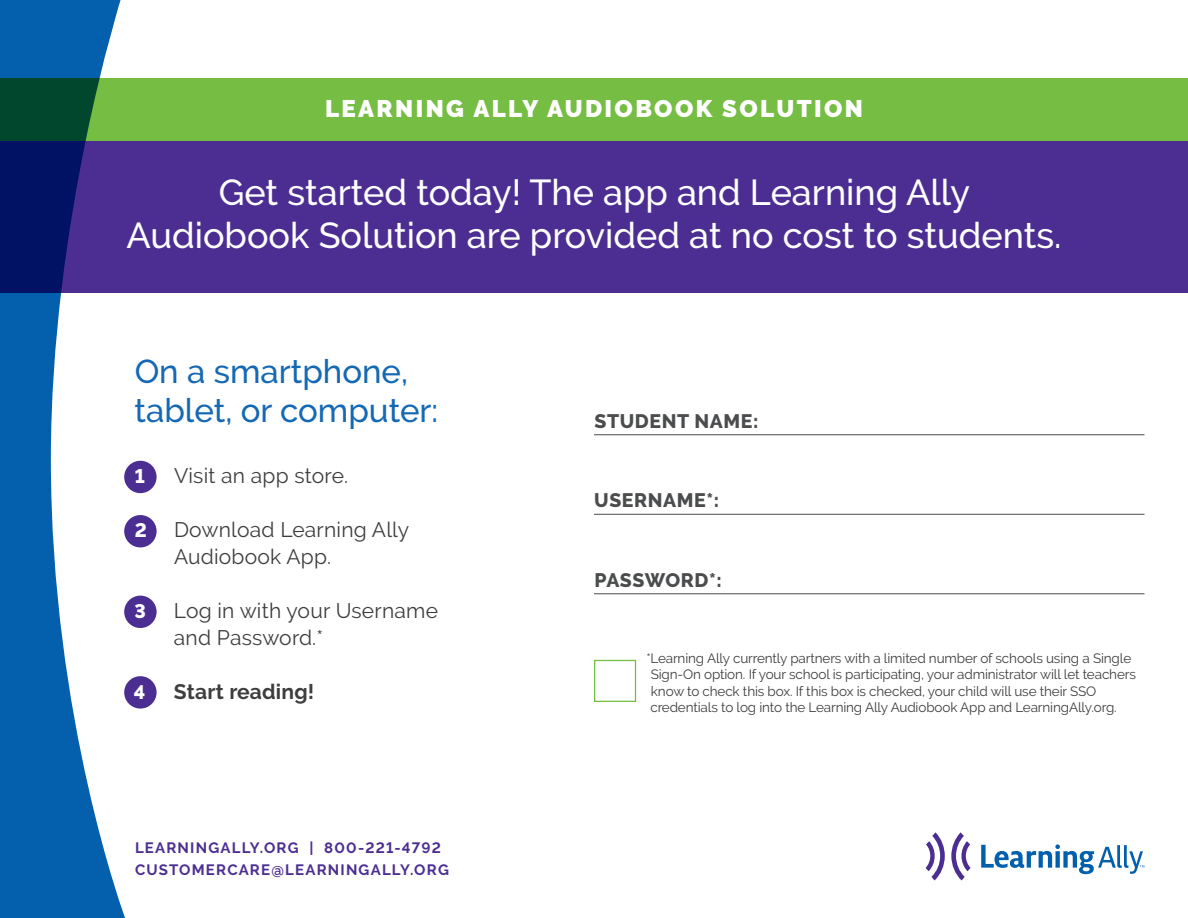
<style>
.page{position:relative;width:1188px;height:918px;background:#fff}
.page>*{position:absolute;margin:0;border:0;box-sizing:border-box;transform-origin:0 0}
.t1{font:500 36px/43.5px "Raleway";color:#fff;text-align:center}
.t2{font:500 33px/39px "Raleway";color:#1569b4}
.t3{font:900 24px "Raleway";letter-spacing:.1em;color:#fff}
.t4{font:21px/27px "Raleway";letter-spacing:.01em;color:#3e3e3f}
.t5{font:700 21px "Raleway";letter-spacing:.01em;color:#3e3e3f}
.t6{font:800 19.5px "Raleway";letter-spacing:.03em;color:#4b4c4d}
.t7{font:800 19.5px "Raleway";color:#fff}
.t8{font:700 15px/22.5px "Raleway";letter-spacing:.08em;color:#4c2e92}
.t9{font:13.5px/16.5px "Raleway";letter-spacing:-.01em;color:#3e3e3f}
</style>
<div class="page">
<div style="left:124px;top:596px;width:33px;height:32px;background:#4c2e92;border-radius:50%"></div>
<div style="left:124px;top:676px;width:33px;height:33px;background:#4c2e92;border-radius:50%"></div>
<div style="left:124px;top:461px;width:33px;height:32px;background:#4c2e92;border-radius:50%"></div>
<div style="left:124px;top:515px;width:33px;height:32px;background:#4c2e92;border-radius:50%"></div>
<div style="left:0;top:140px;width:1188px;height:153px;background:#4c2e92"></div>
<div style="left:0;top:78px;width:1188px;height:62px;background:#75bd43"></div>
<svg style="left:951px;top:832px;width:20px;height:48px"></svg>
<svg style="left:926px;top:832px;width:19px;height:48px"></svg>
<svg style="left:981px;top:844px;width:163px;height:30px"></svg>
<svg style="left:0;top:0;width:125px;height:918px;fill:#0460ad"></svg>
<hr style="left:594px;top:434px;width:550px;height:1px;background:#4b4c4d">
<hr style="left:594px;top:514px;width:550px;height:1px;background:#4b4c4d">
<hr style="left:594px;top:593px;width:550px;height:1px;background:#4b4c4d">
<div style="left:594px;top:660px;width:42px;height:42px;border:1px solid #75bd43"></div>
<h3 class="t3" style="left:325px;top:95px;width:539px">LEARNING ALLY AUDIOBOOK SOLUTION</h3>
<h1 class="t1" style="left:127px;top:171px;width:936px">Get started today! The app and Learning Ally<br>Audiobook Solution are provided at no cost to students.</h1>
<h2 class="t2" style="left:135px;top:352px;width:305px">On a smartphone, tablet, or computer:</h2>
<h3 class="t7" style="left:135px;top:465px;width:12px">1</h3>
<h3 class="t4" style="left:174px;top:462px;width:176px">Visit an app store.</h3>
<h3 class="t7" style="left:135px;top:519px;width:14px">2</h3>
<h3 class="t4" style="left:174px;top:516px;width:237px">Download Learning Ally<br>Audiobook App.</h3>
<h3 class="t7" style="left:134px;top:600px;width:13px">3</h3>
<h3 class="t4" style="left:174px;top:597px;width:266px">Log in with your Username and Password.*</h3>
<h3 class="t7" style="left:134px;top:681px;width:13px">4</h3>
<h3 class="t5" style="left:174px;top:680px;width:142px">Start reading!</h3>
<p class="t8" style="left:135px;top:836px;width:315px">LEARNINGALLY.ORG | 800-221-4792<br>CUSTOMERCARE@LEARNINGALLY.ORG</p>
<h3 class="t6" style="left:595px;top:410px;width:165px">STUDENT NAME:</h3>
<h3 class="t6" style="left:594px;top:489px;width:127px">USERNAME*:</h3>
<h3 class="t6" style="left:595px;top:569px;width:129px">PASSWORD*:</h3>
<p class="t9" style="left:646px;top:650px;width:491px">*Learning Ally currently partners with a limited number of schools using a Single Sign-On option. If your school is participating, your administrator will let teachers know to check this box. If this box is checked, your child will use their SSO credentials to log into the Learning Ally Audiobook App and LearningAlly.org.</p>
</div>
